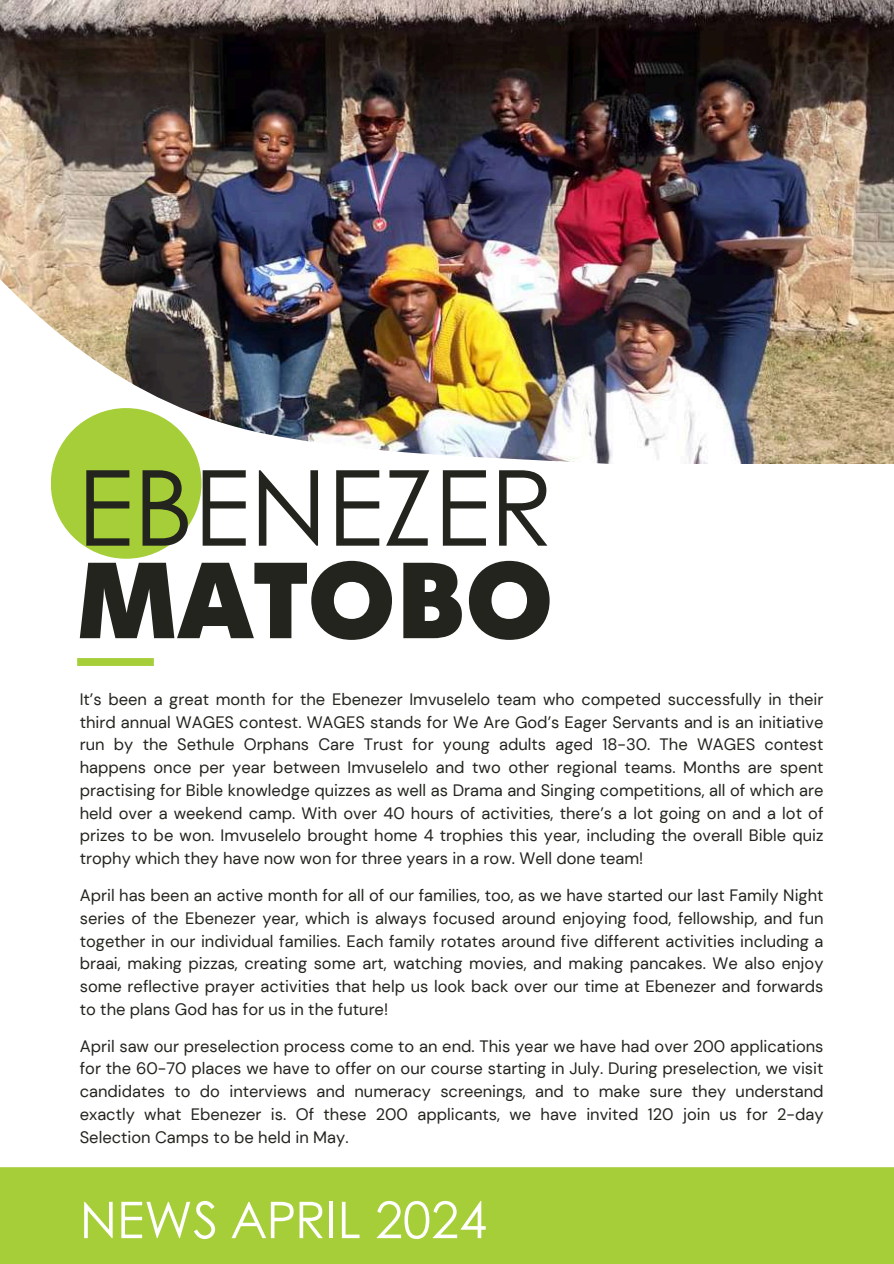
<style>
.page{position:relative;width:894px;height:1264px;background:#fff}
.page>*{position:absolute;margin:0;border:0;box-sizing:border-box;transform-origin:0 0}
.t1{font:105px "Century Gothic";color:#23241e}
.t2{font:900 105px "Century Gothic";color:#23241e}
.t3{font:50.55px "Century Gothic";color:#fff}
.t4{font:16.5px/22.8px "DM Sans";color:#23241e;text-align:justify}
</style>
<div class="page">
<img style="left:0;top:0;width:893px;height:68px">
<img style="left:0;top:68px;width:893px;height:484px">
<div style="left:51px;top:408px;width:150px;height:150px;background:#a6ce39;border-radius:50%"></div>
<div style="left:77px;top:658px;width:77px;height:8px;background:#a6ce39"></div>
<div style="left:0;top:1167px;width:893px;height:96px;background:#a6ce39"></div>
<h1 class="t1" style="left:77px;top:428px;width:476px">EBENEZER</h1>
<h1 class="t2" style="left:77px;top:520px;width:477px">MATOBO</h1>
<p class="t4" style="left:80px;top:688px;width:745px">It’s been a great month for the Ebenezer Imvuselelo team who competed successfully in their third annual WAGES contest. WAGES stands for We Are God’s Eager Servants and is an initiative run by the Sethule Orphans Care Trust for young adults aged 18-30. The WAGES contest happens once per year between Imvuselelo and two other regional teams. Months are spent practising for Bible knowledge quizzes as well as Drama and Singing competitions, all of which are held over a weekend camp. With over 40 hours of activities, there’s a lot going on and a lot of prizes to be won. Imvuselelo brought home 4 trophies this year, including the overall Bible quiz trophy which they have now won for three years in a row. Well done team!</p>
<p class="t4" style="left:80px;top:884px;width:745px">April has been an active month for all of our families, too, as we have started our last Family Night series of the Ebenezer year, which is always focused around enjoying food, fellowship, and fun together in our individual families. Each family rotates around five different activities including a braai, making pizzas, creating some art, watching movies, and making pancakes. We also enjoy some reflective prayer activities that help us look back over our time at Ebenezer and forwards to the plans God has for us in the future!</p>
<p class="t4" style="left:80px;top:1034px;width:745px">April saw our preselection process come to an end. This year we have had over 200 applications for the 60-70 places we have to offer on our course starting in July. During preselection, we visit candidates to do interviews and numeracy screenings, and to make sure they understand exactly what Ebenezer is. Of these 200 applicants, we have invited 120 join us for 2-day Selection Camps to be held in May.</p>
<h2 class="t3" style="left:80px;top:1181px;width:408px">NEWS APRIL 2024</h2>
</div>
